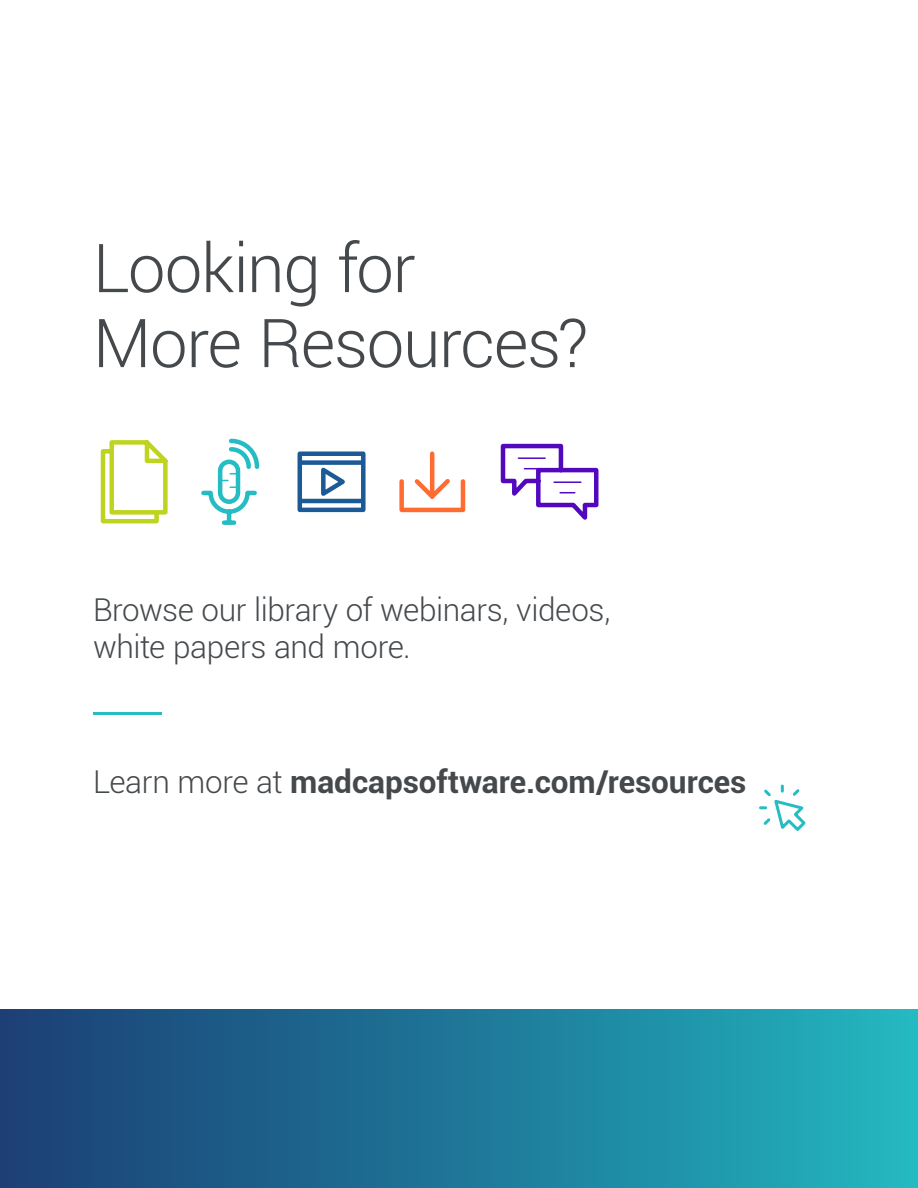
<style>
.page{position:relative;width:918px;height:1188px;background:#fff}
.page>*{position:absolute;margin:0;border:0;box-sizing:border-box;transform-origin:0 0}
.t1{font:300 67.5px/75px "Roboto";letter-spacing:-.02em;color:#45494c}
.t2{font:300 31.5px/37.8px "Roboto";letter-spacing:-.015em;color:#45494c}
.t3{font:700 31.5px "Roboto";letter-spacing:-.005em;color:#45494c}
.s1{font-weight:300}
</style>
<div class="page">
<svg style="left:759px;top:784px;width:47px;height:47px"></svg>
<svg style="left:100px;top:440px;width:68px;height:84px"></svg>
<svg style="left:201px;top:438px;width:59px;height:87px"></svg>
<svg style="left:297px;top:451px;width:69px;height:62px"></svg>
<svg style="left:399px;top:451px;width:67px;height:62px"></svg>
<svg style="left:500px;top:443px;width:99px;height:77px"></svg>
<hr style="left:93px;top:712px;width:68px;height:3px;background:#25bcc3">
<div style="left:0;top:1010px;width:918px;height:178px;background:linear-gradient(to right,#1b3c73,#22b5be)"></div>
<h1 class="t1" style="left:93px;top:228px;width:497px">Looking for<br>More Resources?</h1>
<p class="t2" style="left:93px;top:589px;width:519px">Browse our library of webinars, videos, white papers and more.</p>
<p class="t3" style="left:93px;top:760px;width:655px"><span class="s1">Learn more at</span> madcapsoftware.com/resources</p>
</div>
